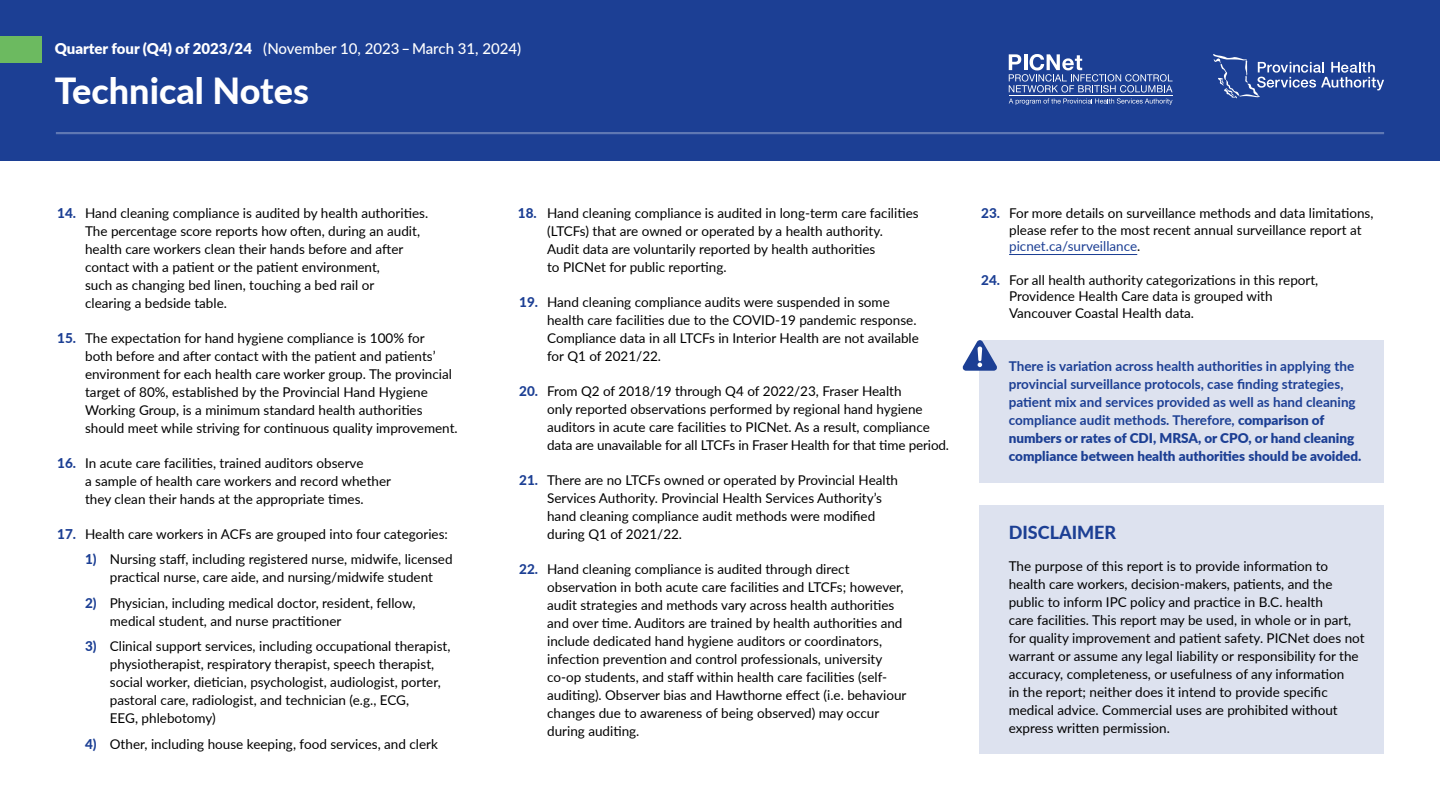
<style>
.page{position:relative;width:1440px;height:810px;background:#fff}
.page>*{position:absolute;margin:0;border:0;box-sizing:border-box;transform-origin:0 0}
.H1_Primary_Header_48_48{font:800 36px "Lato";color:#fff}
.T4_Disclaimer_24_18{font:800 18px "Lato";color:#1c3f94}
.H2_Quarter_Header_Information_20_22{font:500 15px "Lato";color:#fff}
.T1_Technical_Notes_Body_18_26{font:13.5px/18px "Lato";color:#000}
.T2_Technical_Notes_Sublist_18_26{font:13.5px/18px "Lato";color:#000}
.T3_Variation_Note_18_26{font:700 13.5px/18px "Lato";color:#1c3f94}
.s1{font-weight:900}
.s2{font-weight:800;color:#1c3f94}
.s3{color:#1c3f94}
</style>
<div class="page">
<div style="left:0;top:0;width:1440px;height:160px;background:#1c3f94"></div>
<div style="left:0;top:36px;width:41px;height:27px;background:#6cba60"></div>
<div style="left:980px;top:340px;width:404px;height:142px;background:#dde2ef"></div>
<div style="left:980px;top:505px;width:404px;height:249px;background:#dde2ef"></div>
<svg style="left:963px;top:340px;width:34px;height:31px"></svg>
<hr style="left:56px;top:132px;width:1328px;height:2px;background:#fff">
<hr style="left:1009px;top:254px;width:128px;height:1px;background:#1c3f94">
<svg style="left:1009px;top:98px;width:164px;height:7px"></svg>
<svg style="left:1009px;top:54px;width:164px;height:38px"></svg>
<hr style="left:1009px;top:96px;width:164px;height:1px;background:#fff">
<svg style="left:1213px;top:54px;width:171px;height:44px"></svg>
<p class="H2_Quarter_Header_Information_20_22" style="left:55px;top:38px;width:468px"><span class="s1">Quarter four (Q4) of 2023/24</span> (November 10, 2023 – March 31, 2024)</p>
<p class="H1_Primary_Header_48_48" style="left:55px;top:64px;width:256px">Technical Notes</p>
<p class="T1_Technical_Notes_Body_18_26" style="left:85px;top:204px;width:345px;text-indent:-28px"><span class="s2">14.</span> Hand cleaning compliance is audited by health authorities.<br>The percentage score reports how often, during an audit, health care workers clean their hands before and after contact with a patient or the patient environment,<br>such as changing bed linen, touching a bed rail or<br>clearing a bedside table.</p>
<p class="T1_Technical_Notes_Body_18_26" style="left:85px;top:329px;width:374px;text-indent:-28px"><span class="s2">15.</span> The expectation for hand hygiene compliance is 100% for<br>both before and after contact with the patient and patients’ environment for each health care worker group. The provincial target of 80%, established by the Provincial Hand Hygiene Working Group, is a minimum standard health authorities should meet while striving for continuous quality improvement.</p>
<p class="T1_Technical_Notes_Body_18_26" style="left:85px;top:454px;width:307px;text-indent:-28px"><span class="s2">16.</span> In acute care facilities, trained auditors observe<br>a sample of health care workers and record whether they clean their hands at the appropriate times.</p>
<p class="T2_Technical_Notes_Sublist_18_26" style="left:57px;top:525px;width:392px"><span class="s2">17.</span> Health care workers in ACFs are grouped into four categories:</p>
<p class="T2_Technical_Notes_Sublist_18_26" style="left:85px;top:550px;width:369px;text-align:center"><span class="s2">1)</span> Nursing staff, including registered nurse, midwife, licensed practical nurse, care aide, and nursing/midwife student</p>
<p class="T2_Technical_Notes_Sublist_18_26" style="left:110px;top:594px;width:307px;text-indent:-25px"><span class="s2">2)</span> Physician, including medical doctor, resident, fellow, medical student, and nurse practitioner</p>
<p class="T2_Technical_Notes_Sublist_18_26" style="left:110px;top:637px;width:342px;text-indent:-25px"><span class="s2">3)</span> Clinical support services, including occupational therapist, physiotherapist, respiratory therapist, speech therapist, social worker, dietician, psychologist, audiologist, porter, pastoral care, radiologist, and technician (e.g., ECG,<br>EEG, phlebotomy)</p>
<p class="T1_Technical_Notes_Body_18_26" style="left:85px;top:735px;width:354px"><span class="s2">4)</span> Other, including house keeping, food services, and clerk</p>
<p class="T1_Technical_Notes_Body_18_26" style="left:547px;top:204px;width:373px;text-indent:-29px"><span class="s2">18.</span> Hand cleaning compliance is audited in long-term care facilities (LTCFs) that are owned or operated by a health authority.<br>Audit data are voluntarily reported by health authorities<br>to PICNet for public reporting.</p>
<p class="T1_Technical_Notes_Body_18_26" style="left:547px;top:293px;width:373px;text-indent:-28px"><span class="s2">19.</span> Hand cleaning compliance audits were suspended in some health care facilities due to the COVID-19 pandemic response.<br>Compliance data in all LTCFs in Interior Health are not available for Q1 of 2021/22.</p>
<p class="T1_Technical_Notes_Body_18_26" style="left:547px;top:382px;width:404px;text-indent:-28px"><span class="s2">20.</span> From Q2 of 2018/19 through Q4 of 2022/23, Fraser Health<br>only reported observations performed by regional hand hygiene auditors in acute care facilities to PICNet. As a result, compliance data are unavailable for all LTCFs in Fraser Health for that time period.</p>
<p class="T1_Technical_Notes_Body_18_26" style="left:547px;top:471px;width:352px;text-indent:-28px"><span class="s2">21.</span> There are no LTCFs owned or operated by Provincial Health Services Authority. Provincial Health Services Authority’s hand cleaning compliance audit methods were modified during Q1 of 2021/22.</p>
<p class="T1_Technical_Notes_Body_18_26" style="left:547px;top:559px;width:361px;text-indent:-28px"><span class="s2">22.</span> Hand cleaning compliance is audited through direct observation in both acute care facilities and LTCFs; however, audit strategies and methods vary across health authorities and over time. Auditors are trained by health authorities and include dedicated hand hygiene auditors or coordinators, infection prevention and control professionals, university co-op students, and staff within health care facilities (self&shy;auditing). Observer bias and Hawthorne effect (i.e. behaviour changes due to awareness of being observed) may occur during auditing.</p>
<p class="T1_Technical_Notes_Body_18_26" style="left:1009px;top:205px;width:366px;line-height:16.5px;text-indent:-28px"><span class="s2">23.</span> For more details on surveillance methods and data limitations, please refer to the most recent annual surveillance report at <span class="s3">picnet.ca/surveillance</span>.</p>
<p class="T1_Technical_Notes_Body_18_26" style="left:1009px;top:271px;width:311px;line-height:16.5px;text-indent:-28px"><span class="s2">24.</span> For all health authority categorizations in this report,<br>Providence Health Care data is grouped with<br>Vancouver Coastal Health data.</p>
<p class="T3_Variation_Note_18_26" style="left:1009px;top:356px;width:354px">There is variation across health authorities in applying the provincial surveillance protocols, case finding strategies, patient mix and services provided as well as hand cleaning compliance audit methods. Therefore, <span class="s1">comparison of numbers or rates of CDI, MRSA, or CPO, or hand cleaning compliance between health authorities should be avoided.</span></p>
<p class="T4_Disclaimer_24_18" style="left:1009px;top:519px;width:109px">DISCLAIMER</p>
<p class="T1_Technical_Notes_Body_18_26" style="left:1009px;top:556px;width:357px">The purpose of this report is to provide information to health care workers, decision-makers, patients, and the public to inform IPC policy and practice in B.C. health<br>care facilities. This report may be used, in whole or in part, for quality improvement and patient safety. PICNet does not warrant or assume any legal liability or responsibility for the accuracy, completeness, or usefulness of any information<br>in the report; neither does it intend to provide specific medical advice. Commercial uses are prohibited without express written permission.</p>
</div>
